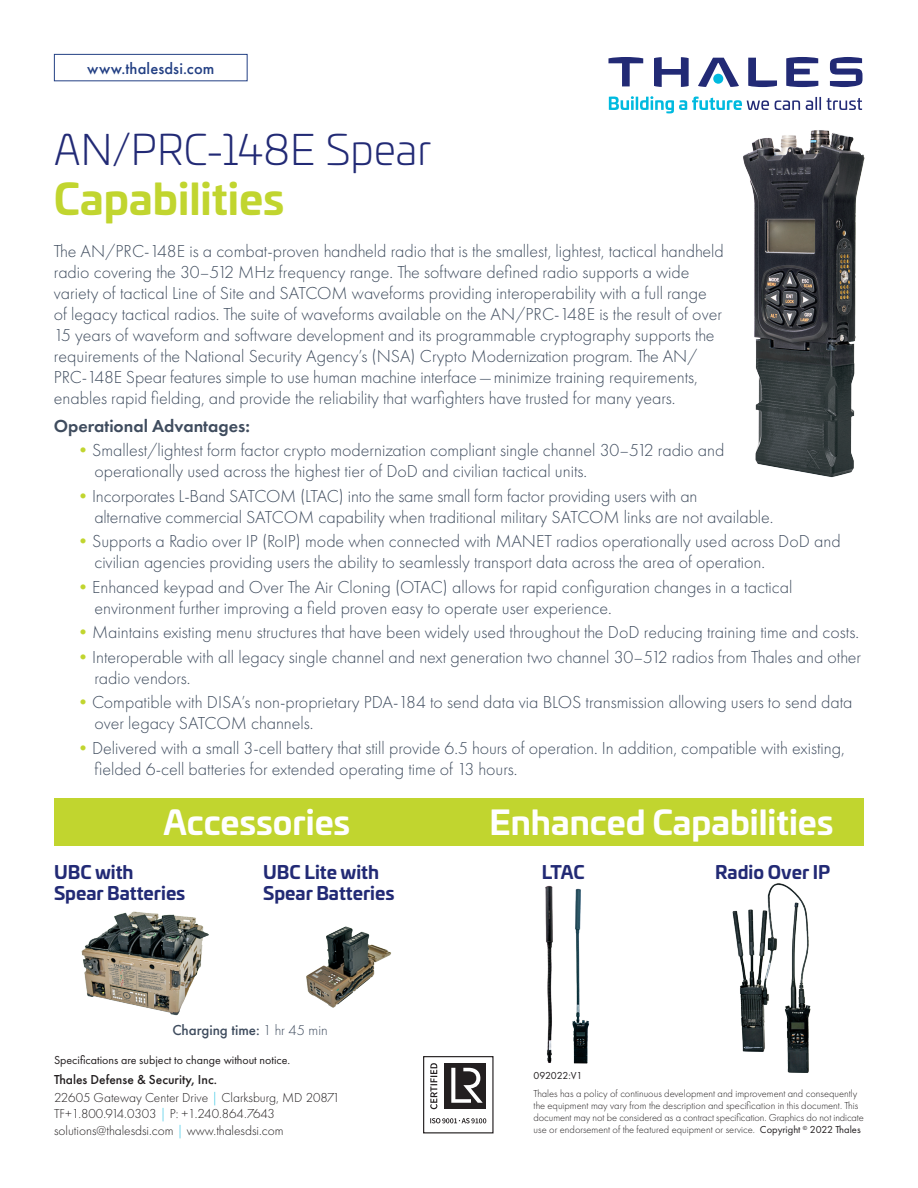
<style>
.page{position:relative;width:918px;height:1188px;background:#fff}
.page>*{position:absolute;margin:0;border:0;box-sizing:border-box;transform-origin:0 0}
.t1{font:300 42px "Univia Pro";color:#222a75}
.t2{font:700 42px "Univia Pro";color:#c1d52f}
.t3{font:700 33px "Univia Pro";color:#fff}
.t4{font:300 18px/21px "Futura PT";color:#3f4c5e}
.t5{font:700 18px/21px "Univia Pro";color:#222a75}
.t6{font:600 18px "Futura PT";color:#3f4c5e}
.t7{font:500 16.5px "Futura PT";letter-spacing:.01em;color:#234084}
.t8{font:500 15px "Futura PT";color:#3f4c5e}
.t9{font:300 13.5px/17.9px "Futura PT";color:#231f20}
.t10{font:12px "Futura PT";color:#231f20}
.t11{font:300 10.5px/12px "Futura PT";color:#231f20}
.t12{font:10.5px "Futura PT";letter-spacing:-.01em;color:#231f20}
.s1{color:#c1d52f}
.s2{font-weight:300}
.s3{font-weight:500}
.s4{color:#1ebfe1}
.s5{font-weight:400}
</style>
<div class="page">
<div style="left:423px;top:1056px;width:71px;height:77px;border:1px solid #231f20"></div>
<div style="left:445px;top:1063px;width:41px;height:46px;background:#231f20"></div>
<svg style="left:451px;top:1068px;width:32px;height:35px"></svg>
<svg style="left:430px;top:1063px;width:7px;height:46px"></svg>
<svg style="left:430px;top:1118px;width:56px;height:5px"></svg>
<div style="left:54px;top:798px;width:810px;height:47px;background:#c1d52f"></div>
<img style="left:743px;top:130px;width:122px;height:348px">
<svg style="left:830px;top:57px;width:32px;height:30px"></svg>
<svg style="left:786px;top:57px;width:32px;height:30px"></svg>
<svg style="left:748px;top:58px;width:29px;height:29px"></svg>
<svg style="left:698px;top:58px;width:41px;height:29px"></svg>
<div style="left:713px;top:74px;width:10px;height:10px;background:#00badf;border-radius:50%"></div>
<svg style="left:654px;top:57px;width:35px;height:30px"></svg>
<svg style="left:608px;top:57px;width:35px;height:29px"></svg>
<svg style="left:609px;top:96px;width:160px;height:17px"></svg>
<svg style="left:775px;top:100px;width:25px;height:10px"></svg>
<svg style="left:806px;top:97px;width:15px;height:13px"></svg>
<svg style="left:827px;top:98px;width:35px;height:12px"></svg>
<div style="left:54px;top:54px;width:194px;height:27px;border:1px solid #234084"></div>
<img style="left:81px;top:911px;width:128px;height:105px">
<img style="left:732px;top:883px;width:79px;height:190px">
<img style="left:572px;top:888px;width:17px;height:176px">
<img style="left:545px;top:885px;width:8px;height:178px">
<img style="left:306px;top:926px;width:85px;height:82px">
<p class="t7" style="left:87px;top:58px;width:129px">www.thalesdsi.com</p>
<h1 class="t1" style="left:54px;top:120px;width:379px">AN/PRC-148E Spear</h1>
<h1 class="t2" style="left:54px;top:165px;width:232px">Capabilities</h1>
<p class="t4" style="left:54px;top:240px;width:671px">The AN/PRC-148E is a combat-proven handheld radio that is the smallest, lightest, tactical handheld radio covering the 30–512 MHz frequency range. The software defined radio supports a wide variety of tactical Line of Site and SATCOM waveforms providing interoperability with a full range of legacy tactical radios. The suite of waveforms available on the AN/PRC-148E is the result of over 15 years of waveform and software development and its programmable cryptography supports the requirements of the National Security Agency’s (NSA) Crypto Modernization program. The AN/ PRC-148E Spear features simple to use human machine interface—minimize training requirements, enables rapid fielding, and provide the reliability that warfighters have trusted for many years.</p>
<p class="t6" style="left:54px;top:414px;width:198px">Operational Advantages:</p>
<p class="t4" style="left:94px;top:440px;width:631px;text-indent:-20px"><span class="s1">•</span>Smallest/lightest form factor crypto modernization compliant single channel 30–512 radio and operationally used across the highest tier of DoD and civilian tactical units.</p>
<p class="t4" style="left:94px;top:485px;width:681px;text-indent:-20px"><span class="s1">•</span>Incorporates L-Band SATCOM (LTAC) into the same small form factor providing users with an<br>alternative commercial SATCOM capability when traditional military SATCOM links are not available.</p>
<p class="t4" style="left:94px;top:531px;width:748px;text-indent:-20px"><span class="s1">•</span>Supports a Radio over IP (RoIP) mode when connected with MANET radios operationally used across DoD and civilian agencies providing users the ability to seamlessly transport data across the area of operation.</p>
<p class="t4" style="left:94px;top:576px;width:699px;text-indent:-20px"><span class="s1">•</span>Enhanced keypad and Over The Air Cloning (OTAC) allows for rapid configuration changes in a tactical environment further improving a field proven easy to operate user experience.</p>
<p class="t4" style="left:74px;top:622px;width:786px"><span class="s1">•</span>Maintains existing menu structures that have been widely used throughout the DoD reducing training time and costs.</p>
<p class="t4" style="left:94px;top:646px;width:768px;text-indent:-20px"><span class="s1">•</span>Interoperable with all legacy single channel and next generation two channel 30–512 radios from Thales and other radio vendors.</p>
<p class="t4" style="left:94px;top:692px;width:760px;text-indent:-20px"><span class="s1">•</span>Compatible with DISA’s non-proprietary PDA-184 to send data via BLOS transmission allowing users to send data over legacy SATCOM channels.</p>
<p class="t4" style="left:94px;top:737px;width:752px;text-indent:-20px"><span class="s1">•</span>Delivered with a small 3-cell battery that still provide 6.5 hours of operation. In addition, compatible with existing, fielded 6-cell batteries for extended operating time of 13 hours.</p>
<h2 class="t3" style="left:163px;top:796px;width:188px">Accessories</h2>
<h2 class="t3" style="left:489px;top:796px;width:346px">Enhanced Capabilities</h2>
<p class="t5" style="left:54px;top:860px;width:133px">UBC with<br>Spear Batteries</p>
<p class="t5" style="left:263px;top:860px;width:133px">UBC Lite with<br>Spear Batteries</p>
<p class="t5" style="left:542px;top:860px;width:44px">LTAC</p>
<p class="t5" style="left:715px;top:860px;width:117px">Radio Over IP</p>
<p class="t8" style="left:172px;top:1021px;width:157px">Charging time: <span class="s2">1 hr 45 min</span></p>
<p class="t10" style="left:54px;top:1053px;width:238px">Specifications are subject to change without notice.</p>
<p class="t9" style="left:54px;top:1070px;width:288px"><span class="s3">Thales Defense &amp; Security, Inc.<br></span>22605 Gateway Center Drive <span class="s4">|</span> Clarksburg, MD 20871</p>
<p class="t9" style="left:54px;top:1105px;width:231px;line-height:16.5px">TF+1.800.914.0303 <span class="s4">|</span> P: +1.240.864.7643 solutions@thalesdsi.com <span class="s4">|</span> www.thalesdsi.com</p>
<p class="t12" style="left:534px;top:1070px;width:50px">092022:V1</p>
<p class="t11" style="left:534px;top:1088px;width:332px">Thales has a policy of continuous development and improvement and consequently the equipment may vary from the description and specification in this document. This document may not be considered as a contract specification. Graphics do not indicate use or endorsement of the featured equipment or service. <span class="s5">Copyright</span> <sup>©</sup> <span class="s5">2022 Thales</span></p>
</div>
